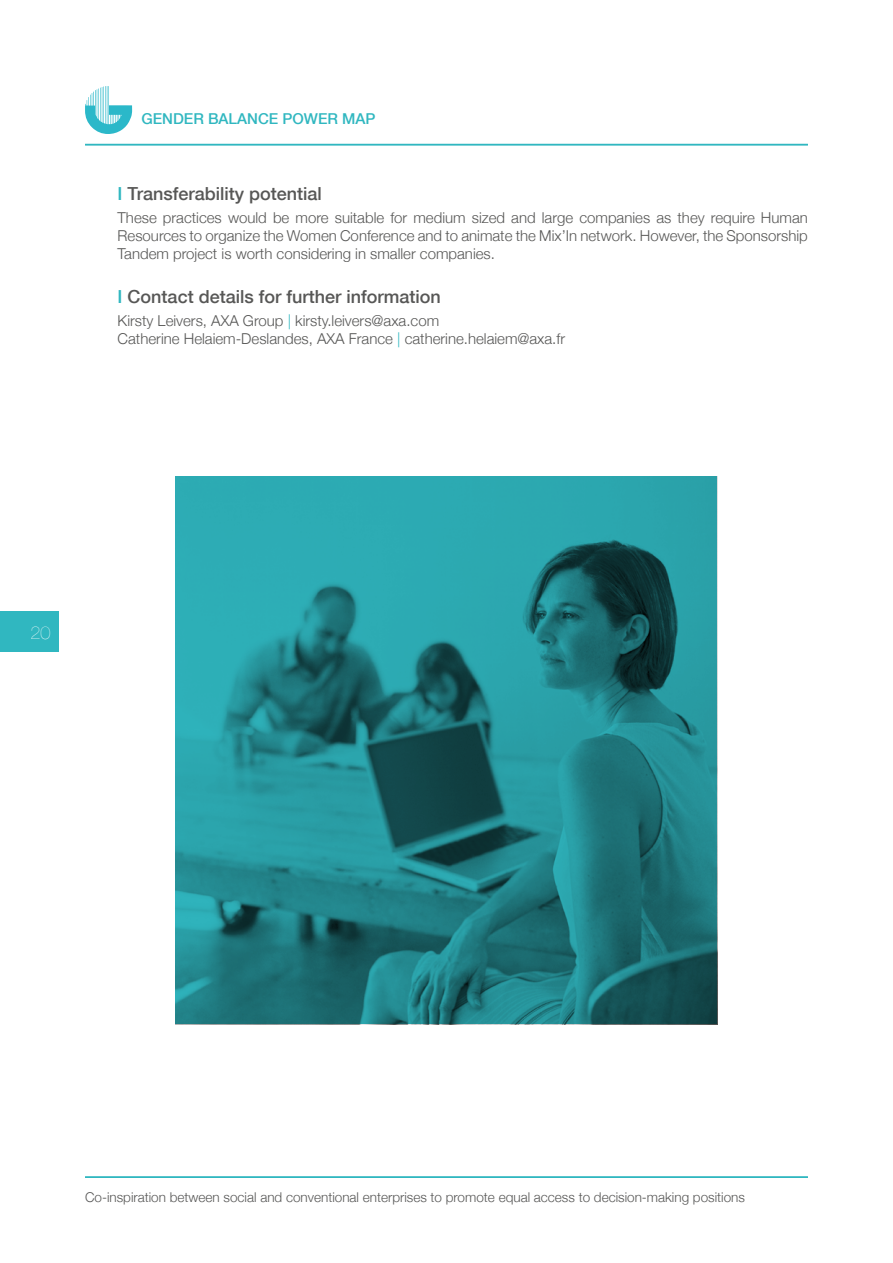
<style>
.page{position:relative;width:893px;height:1263px;background:#fff}
.page>*{position:absolute;margin:0;border:0;box-sizing:border-box;transform-origin:0 0}
.t1{font:500 18px "Helvetica Neue";color:#575756}
.t2{font:200 18px "Helvetica Neue";color:#fff}
.t3{font:300 15px/18px "Helvetica Neue";color:#575756;text-align:justify}
.t4{font:500 15px "Helvetica Neue";color:#30b7c0}
.t5{font:300 13.5px "Helvetica Neue";color:#575756}
.s1{color:#30b7c0}
</style>
<div class="page">
<div style="left:0;top:611px;width:59px;height:41px;background:#30b7c0"></div>
<svg style="left:85px;top:86px;width:47px;height:48px"></svg>
<hr style="left:85px;top:144px;width:723px;height:1px;background:#30b7c0">
<hr style="left:85px;top:1176px;width:723px;height:2px;background:#30b7c0">
<svg style="left:176px;top:477px;width:541px;height:547px;background:#22858b"></svg>
<p class="t4" style="left:141px;top:107px;width:236px">GENDER BALANCE POWER MAP</p>
<p class="t1" style="left:118px;top:179px;width:206px"><span class="s1">Ⅰ</span> Transferability potential</p>
<p class="t3" style="left:118px;top:207px;width:692px">These practices would be more suitable for medium sized and large companies as they require Human Resources to organize the Women Conference and to animate the Mix’In network. However, the Sponsorship Tandem project is worth considering in smaller companies.</p>
<p class="t1" style="left:118px;top:282px;width:325px"><span class="s1">Ⅰ</span> Contact details for further information</p>
<p class="t3" style="left:118px;top:311px;width:449px">Kirsty Leivers, AXA Group <span class="s1">|</span> kirsty.leivers@axa.com<br>Catherine Helaiem-Deslandes, AXA France <span class="s1">|</span> catherine.helaiem@axa.fr</p>
<p class="t2" style="left:30px;top:618px;width:22px">20</p>
<p class="t5" style="left:85px;top:1186px;width:661px">Co-inspiration between social and conventional enterprises to promote equal access to decision-making positions</p>
</div>
